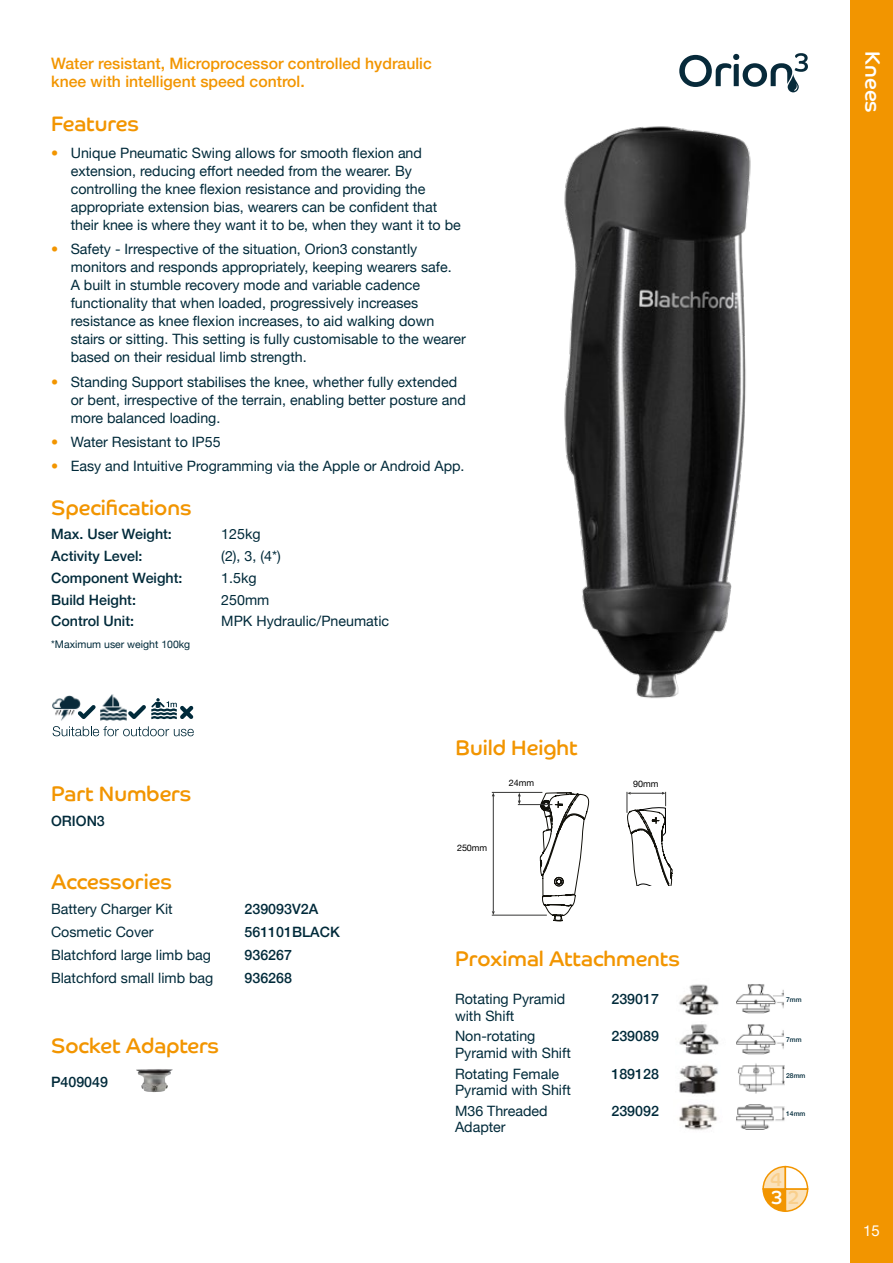
<style>
.page{position:relative;width:893px;height:1263px;background:#fff}
.page>*{position:absolute;margin:0;border:0;box-sizing:border-box;transform-origin:0 0}
.t1{font:21px "Co Headline";color:#f29500}
.t2{font:21px "Co Headline";letter-spacing:.005em;color:#fff}
.t3{font:19.05px/18.6px "Co Headline";color:#f9cf8c}
.t4{font:500 15.75px/18px "Helvetica Neue";color:#f29500}
.t5{font:15px "Helvetica Neue";color:#fff}
.t6{font:14.25px/18px "Helvetica Neue";color:#002a3a}
.t7{font:500 14.25px "Helvetica Neue";color:#002a3a}
.t8{font:10.5px "Helvetica Neue";color:#002a3a}
.t9{font:9px "Helvetica Neue";letter-spacing:-.01em;color:#000}
.t10{font:6.9px "Myriad Pro";color:#000}
.t11{font:500 6.75px "Helvetica Neue";color:#002a3a}
.s1{font-weight:500;color:#f29500}
.s2{color:#fff}
</style>
<div class="page">
<img style="left:52px;top:695px;width:23px;height:13px">
<img style="left:109px;top:695px;width:7px;height:3px">
<svg style="left:53px;top:698px;width:141px;height:38px"></svg>
<svg style="left:626px;top:791px;width:47px;height:95px"></svg>
<svg style="left:491px;top:791px;width:99px;height:130px"></svg>
<img style="left:564px;top:126px;width:187px;height:573px">
<img style="left:679px;top:1104px;width:39px;height:26px">
<img style="left:679px;top:1065px;width:39px;height:29px">
<img style="left:679px;top:984px;width:40px;height:31px">
<img style="left:679px;top:1024px;width:40px;height:31px">
<img style="left:737px;top:1024px;width:47px;height:30px">
<img style="left:737px;top:984px;width:47px;height:30px">
<img style="left:736px;top:1104px;width:49px;height:26px">
<img style="left:737px;top:1063px;width:47px;height:30px">
<svg style="left:762px;top:1165px;width:47px;height:47px"></svg>
<img style="left:136px;top:1069px;width:37px;height:23px">
<div style="left:850px;top:0;width:43px;height:1263px;background:#f29500"></div>
<svg style="left:679px;top:53px;width:129px;height:39px"></svg>
<p class="t4" style="left:51px;top:53px;width:382px">Water resistant, Microprocessor controlled hydraulic knee with intelligent speed control.</p>
<h1 class="t1" style="left:51px;top:112px;width:89px">Features</h1>
<p class="t6" style="left:71px;top:145px;width:392px;text-indent:-19px"><span class="s1">•</span> Unique Pneumatic Swing allows for smooth flexion and extension, reducing effort needed from the wearer. By controlling the knee flexion resistance and providing the appropriate extension bias, wearers can be confident that their knee is where they want it to be, when they want it to be</p>
<p class="t6" style="left:71px;top:241px;width:397px;text-indent:-19px"><span class="s1">•</span> Safety - Irrespective of the situation, Orion3 constantly monitors and responds appropriately, keeping wearers safe.<br>A built in stumble recovery mode and variable cadence functionality that when loaded, progressively increases resistance as knee flexion increases, to aid walking down stairs or sitting. This setting is fully customisable to the wearer based on their residual limb strength.</p>
<p class="t6" style="left:71px;top:373px;width:397px;text-indent:-19px"><span class="s1">•</span> Standing Support stabilises the knee, whether fully extended or bent, irrespective of the terrain, enabling better posture and more balanced loading.</p>
<p class="t6" style="left:51px;top:434px;width:171px"><span class="s1">•</span> Water Resistant to IP55</p>
<p class="t6" style="left:51px;top:458px;width:415px"><span class="s1">•</span> Easy and Intuitive Programming via the Apple or Android App.</p>
<h1 class="t1" style="left:51px;top:495px;width:142px">Specifications</h1>
<p class="t7" style="left:51px;top:522px;width:122px">Max. User Weight:</p>
<p class="t6" style="left:221px;top:526px;width:41px">125kg</p>
<p class="t7" style="left:51px;top:544px;width:93px">Activity Level:</p>
<p class="t6" style="left:221px;top:548px;width:61px">(2), 3, (4*)</p>
<p class="t7" style="left:51px;top:566px;width:133px">Component Weight:</p>
<p class="t6" style="left:221px;top:569px;width:37px">1.5kg</p>
<p class="t7" style="left:51px;top:588px;width:86px">Build Height:</p>
<p class="t6" style="left:221px;top:591px;width:50px">250mm</p>
<p class="t7" style="left:51px;top:610px;width:84px">Control Unit:</p>
<p class="t6" style="left:221px;top:613px;width:169px">MPK Hydraulic/Pneumatic</p>
<p class="t8" style="left:51px;top:637px;width:141px">*Maximum user weight 100kg</p>
<h1 class="t1" style="left:51px;top:781px;width:142px">Part Numbers</h1>
<p class="t7" style="left:51px;top:810px;width:55px">ORION3</p>
<h1 class="t1" style="left:51px;top:870px;width:122px">Accessories</h1>
<p class="t6" style="left:51px;top:901px;width:123px">Battery Charger Kit</p>
<p class="t7" style="left:245px;top:898px;width:75px">239093V2A</p>
<p class="t6" style="left:51px;top:924px;width:104px">Cosmetic Cover</p>
<p class="t7" style="left:245px;top:920px;width:97px">561101BLACK</p>
<p class="t6" style="left:51px;top:947px;width:162px">Blatchford large limb bag</p>
<p class="t7" style="left:245px;top:943px;width:49px">936267</p>
<p class="t6" style="left:51px;top:969px;width:164px">Blatchford small limb bag</p>
<p class="t7" style="left:245px;top:966px;width:49px">936268</p>
<h1 class="t1" style="left:51px;top:1034px;width:170px">Socket Adapters</h1>
<p class="t7" style="left:51px;top:1070px;width:59px">P409049</p>
<h1 class="t1" style="left:456px;top:736px;width:124px">Build Height</h1>
<p class="t10" style="left:637px;top:777px;width:9px">90</p>
<p class="t9" style="left:509px;top:776px;width:27px">24mm</p>
<p class="t9" style="left:633px;top:777px;width:27px">90mm</p>
<p class="t9" style="left:457px;top:842px;width:32px">250mm</p>
<p class="t10" style="left:462px;top:843px;width:24px">250mm</p>
<h1 class="t1" style="left:455px;top:947px;width:226px">Proximal Attachments</h1>
<p class="t6" style="left:455px;top:991px;width:112px">Rotating Pyramid</p>
<p class="t7" style="left:611px;top:988px;width:49px">239017</p>
<p class="t6" style="left:455px;top:1006px;width:82px;line-height:20.7px">with Shift<br>Non-rotating</p>
<p class="t7" style="left:611px;top:1025px;width:49px">239089</p>
<p class="t6" style="left:455px;top:1043px;width:117px;line-height:20.7px">Pyramid with Shift<br>Rotating Female</p>
<p class="t6" style="left:455px;top:1080px;width:117px;line-height:20.7px">Pyramid with Shift<br>M36 Threaded</p>
<p class="t6" style="left:455px;top:1119px;width:52px">Adapter</p>
<p class="t7" style="left:611px;top:1062px;width:49px">189128</p>
<p class="t7" style="left:611px;top:1099px;width:49px">239092</p>
<h1 class="t2" style="left:885px;top:51px;width:63px;rotate:90deg">Knees</h1>
<p class="t11" style="left:786px;top:994px;width:17px">7mm</p>
<p class="t11" style="left:786px;top:1034px;width:17px">7mm</p>
<p class="t11" style="left:786px;top:1070px;width:21px">28mm</p>
<p class="t11" style="left:786px;top:1108px;width:21px">14mm</p>
<h2 class="t3" style="left:770px;top:1170px;width:31px">4<br><span class="s2">3</span> 2</h2>
<p class="t5" style="left:863px;top:1220px;width:18px">15</p>
</div>
